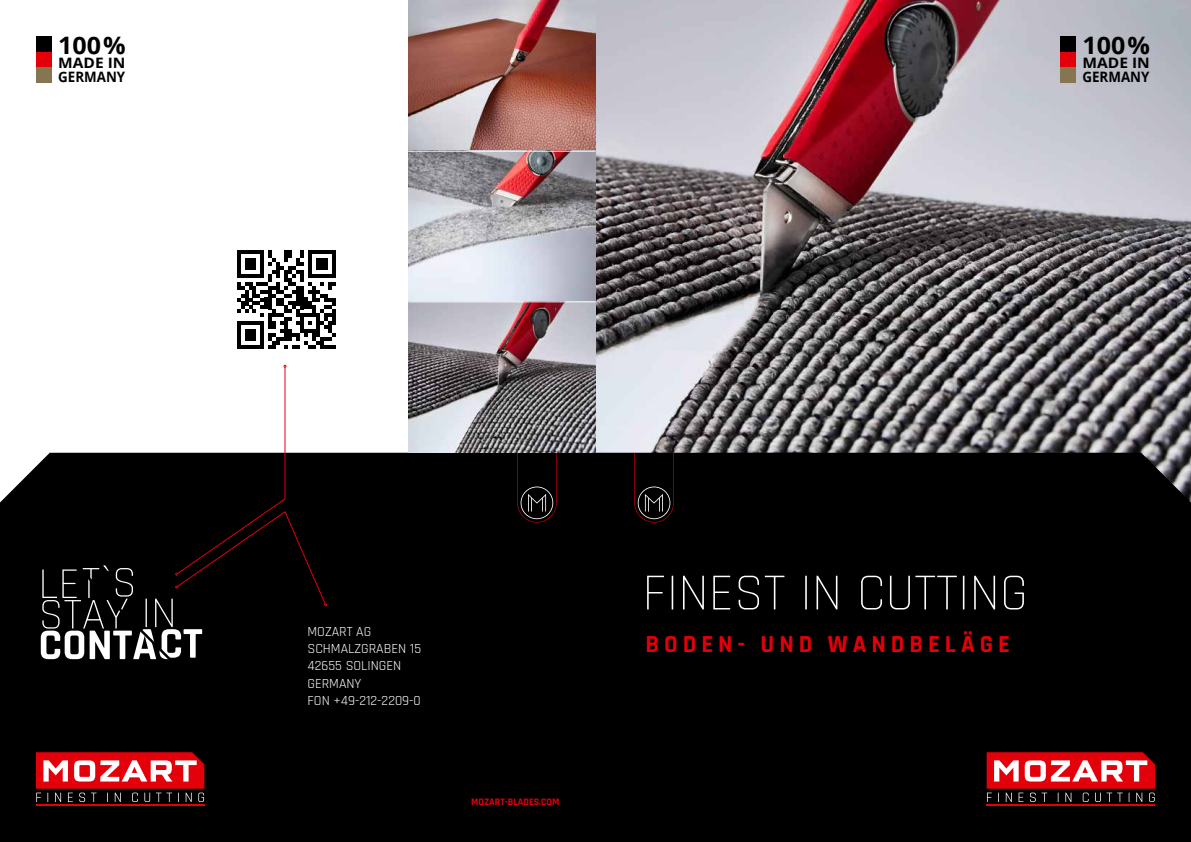
<style>
.page{position:relative;width:1191px;height:842px;background:#fff}
.page>*{position:absolute;margin:0;border:0;box-sizing:border-box;transform-origin:0 0}
.t1{font:300 52.5px "Rajdhani";color:#fff}
.t2{font:700 24.7px "Rajdhani";letter-spacing:.2em;color:#e3000b}
.t3{font:700 24.1px "Open Sans";color:#000;scale:1.04 1}
.t4{font:700 14.4px/13.9px "Open Sans";color:#000;scale:1.08 1}
.t5{font:14px/17.2px "Rajdhani";color:#fff}
.t6{font:700 10px "Rajdhani";color:#e3000b}
</style>
<div class="page">
<img style="left:595px;top:0;width:596px;height:453px">
<div style="left:595px;top:453px;width:596px;height:389px;background:#000"></div>
<svg style="left:634px;top:453px;width:40px;height:70px;background:#150d0e"></svg>
<div style="left:1060px;top:37px;width:15px;height:15px;background:#000"></div>
<div style="left:1060px;top:52px;width:15px;height:15px;background:#e3000b"></div>
<div style="left:1060px;top:67px;width:15px;height:16px;background:#857550"></div>
<div style="left:0;top:453px;width:595px;height:389px;background:#000"></div>
<svg style="left:517px;top:453px;width:39px;height:70px;background:#130e0e"></svg>
<div style="left:36px;top:37px;width:15px;height:15px;background:#000"></div>
<div style="left:36px;top:52px;width:15px;height:15px;background:#e3000b"></div>
<div style="left:36px;top:67px;width:15px;height:16px;background:#857550"></div>
<svg style="left:237px;top:250px;width:99px;height:99px"></svg>
<img style="left:408px;top:0;width:187px;height:453px">
<svg style="left:41px;top:365px;width:286px;height:294px"></svg>
<hr style="left:408px;top:301px;width:187px;height:1px;background:#fff">
<hr style="left:408px;top:151px;width:187px;height:1px;background:#fff">
<hr style="left:36px;top:805px;width:168px;height:1px;background:#e3000b">
<svg style="left:36px;top:752px;width:168px;height:50px"></svg>
<hr style="left:986px;top:805px;width:169px;height:1px;background:#e3000b">
<svg style="left:986px;top:752px;width:169px;height:50px"></svg>
<h3 class="t3" style="left:58px;top:29px;width:66px">100%</h3>
<p class="t4" style="left:58px;top:56px;width:64px">MADE IN<br>GERMANY</p>
<h3 class="t3" style="left:1082px;top:29px;width:66px">100%</h3>
<p class="t4" style="left:1082px;top:56px;width:64px">MADE IN<br>GERMANY</p>
<h1 class="t1" style="left:642px;top:563px;width:387px">FINEST IN CUTTING</h1>
<p class="t5" style="left:307px;top:623px;width:115px">MOZART AG<br>SCHMALZGRABEN 15<br>42655 SOLINGEN<br>GERMANY<br>FON +49-212-2209-0</p>
<h2 class="t2" style="left:645px;top:629px;width:366px">BODEN- UND WANDBELÄGE</h2>
<p class="t6" style="left:471px;top:795px;width:90px">MOZART-BLADES.COM</p>
</div>
